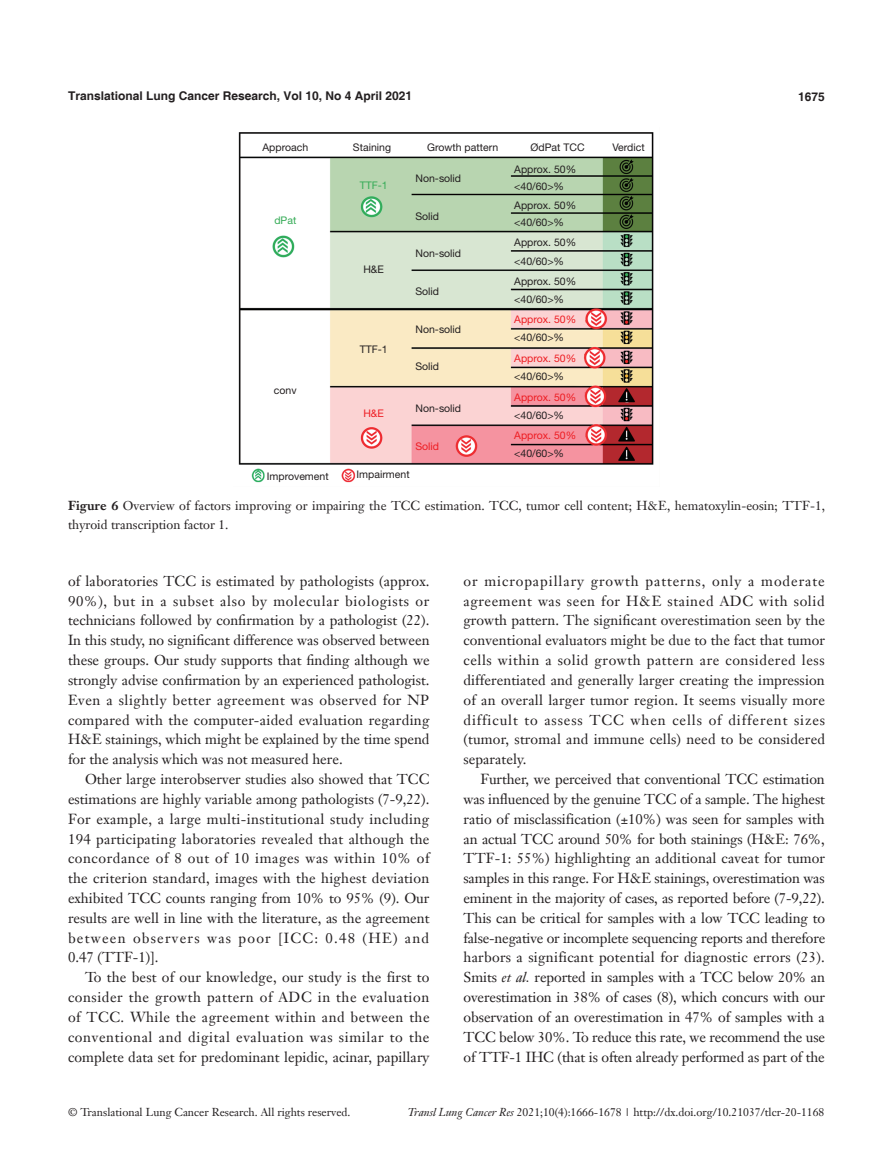
<style>
.page{position:relative;width:893px;height:1170px;background:#fff}
.page>*{position:absolute;margin:0;border:0;box-sizing:border-box;transform-origin:0 0}
.t1{font:14.25px/19.8px "Janson Text LT";letter-spacing:.005em;color:#231f20;text-align:justify}
.t2{font:12.75px/19.5px "Janson Text LT";color:#231f20}
.t3{font:700 12px "Helvetica";color:#231f20}
.t4{font:11.25px "Janson Text LT";color:#231f20}
.t5{font:10.5px "Helvetica Neue LT Pro";color:#231f20}
.t6{font:10.5px "Helvetica Neue LT Pro";color:#ee1d23}
.t7{font:10.5px "Helvetica Neue LT Pro";color:#35ab56}
.s1{font-weight:700}
.s2{font-style:italic}
</style>
<div class="page">
<img style="left:238px;top:132px;width:416px;height:351px">
<p class="t3" style="left:68px;top:88px;width:346px">Translational Lung Cancer Research, Vol 10, No 4 April 2021</p>
<p class="t3" style="left:798px;top:89px;width:28px">1675</p>
<p class="t5" style="left:262px;top:140px;width:47px">Approach</p>
<p class="t5" style="left:353px;top:140px;width:40px">Staining</p>
<p class="t5" style="left:427px;top:140px;width:72px">Growth pattern</p>
<p class="t5" style="left:415px;top:172px;width:47px">Non-solid</p>
<p class="t5" style="left:415px;top:209px;width:25px">Solid</p>
<p class="t7" style="left:360px;top:178px;width:30px">TTF-1</p>
<p class="t7" style="left:274px;top:214px;width:23px">dPat</p>
<p class="t5" style="left:274px;top:384px;width:24px">conv</p>
<p class="t5" style="left:363px;top:263px;width:22px">H&amp;E</p>
<p class="t5" style="left:360px;top:343px;width:30px">TTF-1</p>
<p class="t6" style="left:363px;top:407px;width:22px">H&amp;E</p>
<p class="t5" style="left:415px;top:247px;width:47px">Non-solid</p>
<p class="t5" style="left:415px;top:285px;width:25px">Solid</p>
<p class="t5" style="left:415px;top:322px;width:47px">Non-solid</p>
<p class="t5" style="left:415px;top:360px;width:25px">Solid</p>
<p class="t5" style="left:415px;top:402px;width:47px">Non-solid</p>
<p class="t6" style="left:415px;top:439px;width:25px">Solid</p>
<p class="t5" style="left:267px;top:469px;width:63px">Improvement</p>
<p class="t5" style="left:357px;top:468px;width:55px">Impairment</p>
<p class="t5" style="left:531px;top:140px;width:56px">ØdPat TCC</p>
<p class="t5" style="left:612px;top:140px;width:34px">Verdict</p>
<p class="t5" style="left:514px;top:162px;width:64px">Approx. 50%</p>
<p class="t5" style="left:514px;top:179px;width:51px">&lt;40/60&gt;%</p>
<p class="t5" style="left:514px;top:199px;width:64px">Approx. 50%</p>
<p class="t5" style="left:514px;top:216px;width:51px">&lt;40/60&gt;%</p>
<p class="t5" style="left:514px;top:236px;width:64px">Approx. 50%</p>
<p class="t5" style="left:514px;top:255px;width:51px">&lt;40/60&gt;%</p>
<p class="t5" style="left:514px;top:274px;width:64px">Approx. 50%</p>
<p class="t5" style="left:514px;top:292px;width:51px">&lt;40/60&gt;%</p>
<p class="t6" style="left:514px;top:313px;width:64px">Approx. 50%</p>
<p class="t5" style="left:514px;top:331px;width:51px">&lt;40/60&gt;%</p>
<p class="t6" style="left:514px;top:352px;width:64px">Approx. 50%</p>
<p class="t5" style="left:514px;top:370px;width:51px">&lt;40/60&gt;%</p>
<p class="t6" style="left:514px;top:391px;width:64px">Approx. 50%</p>
<p class="t5" style="left:514px;top:409px;width:51px">&lt;40/60&gt;%</p>
<p class="t6" style="left:514px;top:429px;width:64px">Approx. 50%</p>
<p class="t5" style="left:514px;top:447px;width:51px">&lt;40/60&gt;%</p>
<p class="t2" style="left:68px;top:495px;width:758px"><span class="s1">Figure 6</span> Overview of factors improving or impairing the TCC estimation. TCC, tumor cell content; H&amp;E, hematoxylin-eosin; TTF-1, thyroid transcription factor 1.</p>
<p class="t1" style="left:68px;top:571px;width:363px">of laboratories TCC is estimated by pathologists (approx.<br>90%), but in a subset also by molecular biologists or technicians followed by confirmation by a pathologist (22).<br>In this study, no significant difference was observed between these groups. Our study supports that finding although we strongly advise confirmation by an experienced pathologist.<br>Even a slightly better agreement was observed for NP compared with the computer-aided evaluation regarding H&amp;E stainings, which might be explained by the time spend for the analysis which was not measured here.</p>
<p class="t1" style="left:68px;top:769px;width:363px;text-indent:17px">Other large interobserver studies also showed that TCC estimations are highly variable among pathologists (7-9,22).<br>For example, a large multi-institutional study including 194 participating laboratories revealed that although the concordance of 8 out of 10 images was within 10% of the criterion standard, images with the highest deviation exhibited TCC counts ranging from 10% to 95% (9). Our results are well in line with the literature, as the agreement between observers was poor [ICC: 0.48 (HE) and 0.47 (TTF-1)].</p>
<p class="t1" style="left:68px;top:967px;width:363px;text-indent:17px">To the best of our knowledge, our study is the first to consider the growth pattern of ADC in the evaluation of TCC. While the agreement within and between the conventional and digital evaluation was similar to the complete data set for predominant lepidic, acinar, papillary</p>
<p class="t1" style="left:463px;top:571px;width:363px">or micropapillary growth patterns, only a moderate agreement was seen for H&amp;E stained ADC with solid growth pattern. The significant overestimation seen by the conventional evaluators might be due to the fact that tumor cells within a solid growth pattern are considered less differentiated and generally larger creating the impression of an overall larger tumor region. It seems visually more difficult to assess TCC when cells of different sizes (tumor, stromal and immune cells) need to be considered separately.</p>
<p class="t1" style="left:463px;top:769px;width:363px;text-indent:17px">Further, we perceived that conventional TCC estimation was influenced by the genuine TCC of a sample. The highest ratio of misclassification (±10%) was seen for samples with an actual TCC around 50% for both stainings (H&amp;E: 76%, TTF-1: 55%) highlighting an additional caveat for tumor samples in this range. For H&amp;E stainings, overestimation was eminent in the majority of cases, as reported before (7-9,22).<br>This can be critical for samples with a low TCC leading to false-negative or incomplete sequencing reports and therefore harbors a significant potential for diagnostic errors (23).<br>Smits <span class="s2">et al.</span> reported in samples with a TCC below 20% an overestimation in 38% of cases (8), which concurs with our observation of an overestimation in 47% of samples with a TCC below 30%. To reduce this rate, we recommend the use of TTF-1 IHC (that is often already performed as part of the</p>
<p class="t4" style="left:68px;top:1104px;width:284px">© Translational Lung Cancer Research. All rights reserved.</p>
<p class="t4" style="left:408px;top:1104px;width:418px"><span class="s2">Transl Lung Cancer Res</span> 2021;10(4):1666-1678 | http://dx.doi.org/10.21037/tlcr-20-1168</p>
</div>
